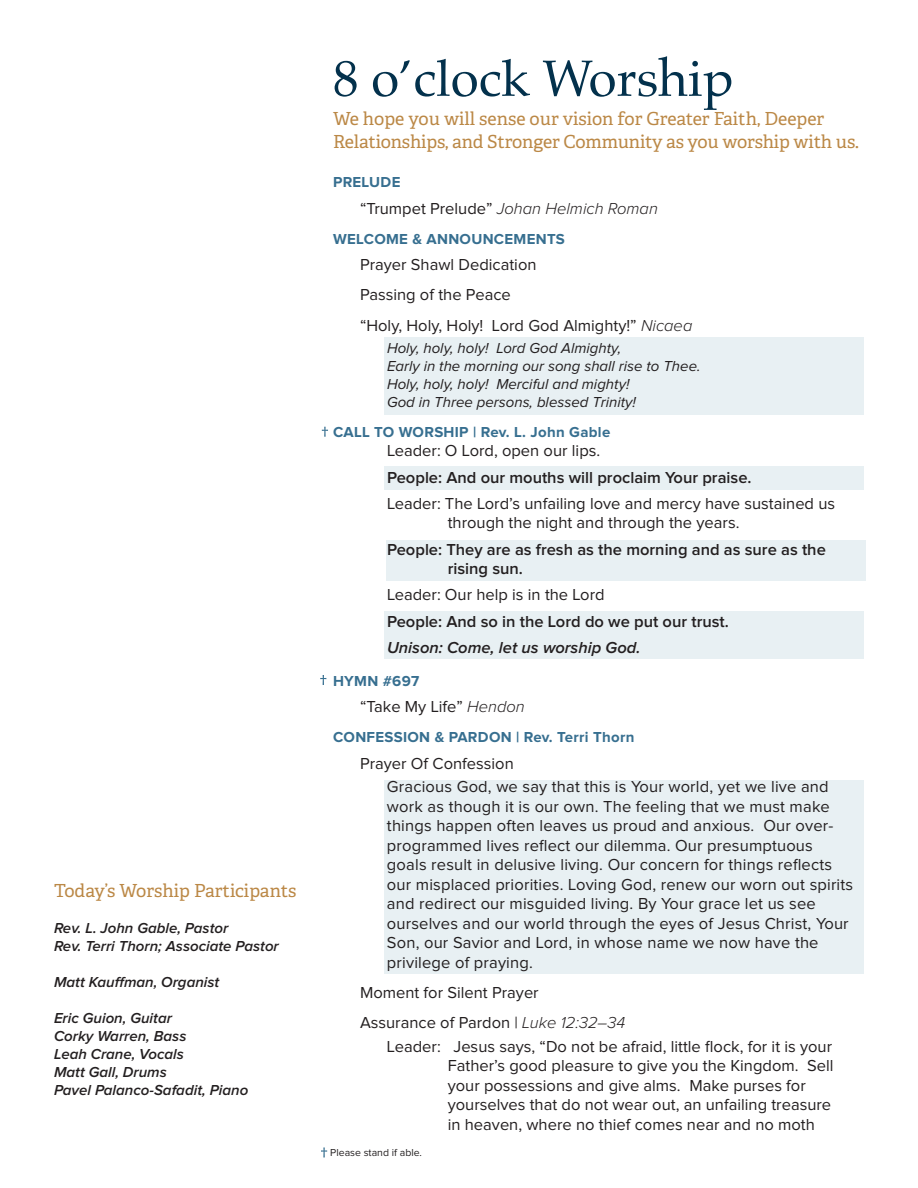
<style>
.page{position:relative;width:918px;height:1188px;background:#fff}
.page>*{position:absolute;margin:0;border:0;box-sizing:border-box;transform-origin:0 0}
.t1{font:51px "Palatino";color:#03314c}
.t2{font:18px/22.5px "Adelle";letter-spacing:-.01em;color:#bb8846}
.t3{font:16.5px/19.5px "Proxima Nova";color:#231f20}
.t4{font:600 16.5px/19.5px "Proxima Nova";color:#231f20}
.t5{font:italic 300 16.5px "Proxima Nova";color:#231f20}
.t6{font:italic 600 16.5px "Proxima Nova";color:#231f20}
.t7{font:italic 600 15px/18px "Proxima Nova";color:#231f20}
.t8{font:italic 15px/18px "Proxima Nova";color:#231f20}
.t9{font:700 15px "Proxima Nova";letter-spacing:.02em;color:#376f90}
.t10{font:10.5px "Proxima Nova";color:#231f20}
.s1{font-weight:400;font-style:normal}
.s2{font-weight:300;font-style:italic}
</style>
<div class="page">
<div style="left:384px;top:466px;width:480px;height:24px;background:#e8f0f3"></div>
<div style="left:386px;top:540px;width:480px;height:41px;background:#e8f0f3"></div>
<div style="left:384px;top:337px;width:480px;height:78px;background:#e8f0f3"></div>
<div style="left:384px;top:781px;width:480px;height:193px;background:#e8f0f3"></div>
<div style="left:384px;top:611px;width:480px;height:48px;background:#e8f0f3"></div>
<svg style="left:321px;top:1148px;width:6px;height:9px"></svg>
<svg style="left:320px;top:675px;width:6px;height:10px"></svg>
<svg style="left:322px;top:427px;width:6px;height:10px"></svg>
<p class="t2" style="left:54px;top:880px;width:244px">Today’s Worship Participants</p>
<p class="t7" style="left:54px;top:920px;width:226px">Rev. L. John Gable, Pastor<br>Rev. Terri Thorn; Associate Pastor</p>
<p class="t7" style="left:54px;top:974px;width:167px">Matt Kauffman, Organist</p>
<p class="t7" style="left:54px;top:1010px;width:196px">Eric Guion, Guitar<br>Corky Warren, Bass<br>Leah Crane, Vocals<br>Matt Gall, Drums<br>Pavel Palanco-Safadit, Piano</p>
<h1 class="t1" style="left:333px;top:36px;width:402px">8 o’clock Worship</h1>
<p class="t2" style="left:333px;top:108px;width:527px">We hope you will sense our vision for Greater Faith, Deeper<br>Relationships, and Stronger Community as you worship with us.</p>
<p class="t9" style="left:333px;top:176px;width:69px">PRELUDE</p>
<p class="t5" style="left:360px;top:201px;width:299px"><span class="s1">“Trumpet Prelude”</span> Johan Helmich Roman</p>
<p class="t9" style="left:333px;top:232px;width:233px">WELCOME &amp; ANNOUNCEMENTS</p>
<p class="t3" style="left:360px;top:250px;width:334px;line-height:30.3px">Prayer Shawl Dedication<br>Passing of the Peace<br>“Holy, Holy, Holy! Lord God Almighty!” <span class="s2">Nicaea</span></p>
<p class="t8" style="left:387px;top:339px;width:315px">Holy, holy, holy! Lord God Almighty,<br>Early in the morning our song shall rise to Thee.<br>Holy, holy, holy! Merciful and mighty!<br>God in Three persons, blessed Trinity!</p>
<p class="t9" style="left:333px;top:425px;width:279px">CALL TO WORSHIP | Rev. L. John Gable</p>
<p class="t3" style="left:387px;top:442px;width:215px">Leader: O Lord, open our lips.</p>
<p class="t4" style="left:387px;top:468px;width:366px">People: And our mouths will proclaim Your praise.</p>
<p class="t3" style="left:448px;top:494px;width:389px;text-indent:-61px">Leader: The Lord’s unfailing love and mercy have sustained us through the night and through the years.</p>
<p class="t4" style="left:448px;top:540px;width:380px;text-indent:-61px">People: They are as fresh as the morning and as sure as the rising sun.</p>
<p class="t3" style="left:387px;top:586px;width:219px">Leader: Our help is in the Lord</p>
<p class="t4" style="left:387px;top:612px;width:343px">People: And so in the Lord do we put our trust.</p>
<p class="t6" style="left:387px;top:640px;width:255px">Unison: Come, let us worship God.</p>
<p class="t9" style="left:333px;top:674px;width:88px">HYMN #697</p>
<p class="t3" style="left:360px;top:698px;width:166px">“Take My Life” <span class="s2">Hendon</span></p>
<p class="t9" style="left:333px;top:731px;width:303px">CONFESSION &amp; PARDON | Rev. Terri Thorn</p>
<p class="t3" style="left:387px;top:752px;width:443px;line-height:23.5px;text-indent:-27px">Prayer Of Confession<br>Gracious God, we say that this is Your world, yet we live and</p>
<p class="t3" style="left:387px;top:797px;width:468px">work as though it is our own. The feeling that we must make things happen often leaves us proud and anxious. Our over&shy;programmed lives reflect our dilemma. Our presumptuous goals result in delusive living. Our concern for things reflects our misplaced priorities. Loving God, renew our worn out spirits and redirect our misguided living. By Your grace let us see ourselves and our world through the eyes of Jesus Christ, Your Son, our Savior and Lord, in whose name we now have the privilege of praying.</p>
<p class="t3" style="left:360px;top:978px;width:267px;line-height:30.3px">Moment for Silent Prayer<br>Assurance of Pardon | <span class="s2">Luke 12:32–34</span></p>
<p class="t3" style="left:448px;top:1037px;width:387px;text-indent:-61px">Leader: Jesus says, “Do not be afraid, little flock, for it is your Father’s good pleasure to give you the Kingdom. Sell your possessions and give alms. Make purses for yourselves that do not wear out, an unfailing treasure in heaven, where no thief comes near and no moth</p>
<p class="t10" style="left:330px;top:1148px;width:93px">Please stand if able.</p>
</div>
